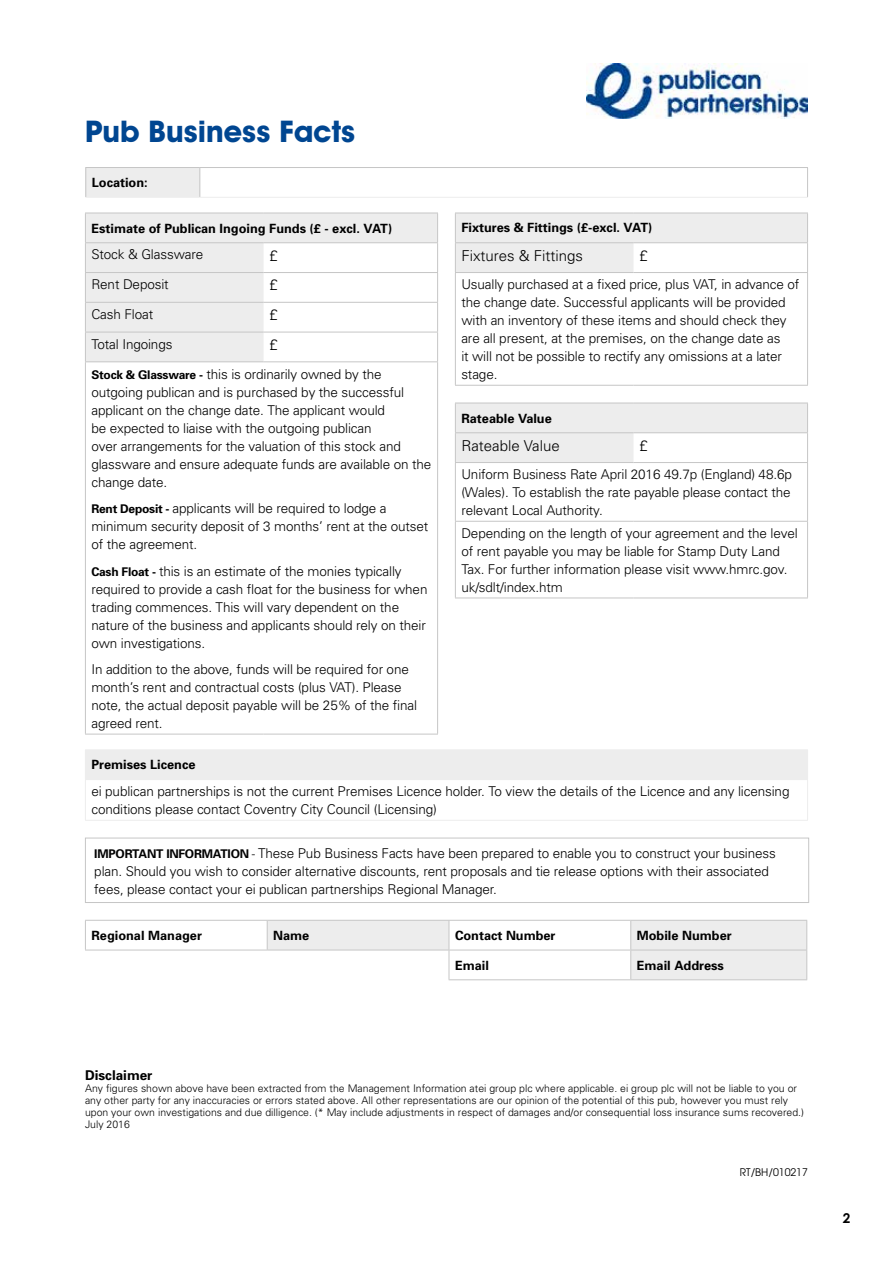
<style>
.page{position:relative;width:893px;height:1263px;background:#fff}
.page>*{position:absolute;margin:0;border:0;box-sizing:border-box;transform-origin:0 0}
.t1{font:700 30px "Avant Garde IT Cby BT";color:#004691}
.t2{font:300 15px "Univers";color:#000}
.t3{font:300 13.5px/18px "Univers";letter-spacing:-.01em;color:#000}
.t4{font:700 13.5px "Univers";color:#000}
.t5{font:700 13.5px "Century Gothic";color:#000}
.t6{font:700 12.75px "Univers";color:#000}
.t7{font:300 10.5px/12px "Univers";color:#000}
.t8{font:10.5px "ITC Avant Garde Pro";color:#000}
.s1{font-weight:700;font-size:12px}
.s2{font-size:12px}
</style>
<div class="page">
<img style="left:587px;top:64px;width:221px;height:55px">
<svg style="left:86px;top:214px;width:351px;height:147px;fill:#ededed"></svg>
<hr style="left:85px;top:213px;width:179px;height:1px;background:#c6c6c6">
<hr style="left:264px;top:213px;width:174px;height:1px;background:#c6c6c6">
<hr style="left:85px;top:242px;width:179px;height:1px;background:#c6c6c6">
<hr style="left:264px;top:242px;width:174px;height:1px;background:#c6c6c6">
<hr style="left:85px;top:272px;width:179px;height:1px;background:#c6c6c6">
<hr style="left:264px;top:272px;width:174px;height:1px;background:#c6c6c6">
<hr style="left:85px;top:302px;width:179px;height:1px;background:#c6c6c6">
<hr style="left:264px;top:302px;width:174px;height:1px;background:#c6c6c6">
<hr style="left:85px;top:332px;width:179px;height:1px;background:#c6c6c6">
<svg style="left:85px;top:214px;width:1px;height:147px"></svg>
<hr style="left:264px;top:332px;width:174px;height:1px;background:#c6c6c6">
<svg style="left:437px;top:214px;width:1px;height:147px"></svg>
<hr style="left:85px;top:361px;width:179px;height:1px;background:#c6c6c6">
<hr style="left:85px;top:362px;width:1px;height:372px;background:#c6c6c6">
<hr style="left:264px;top:361px;width:174px;height:1px;background:#c6c6c6">
<hr style="left:437px;top:362px;width:1px;height:372px;background:#c6c6c6">
<hr style="left:85px;top:734px;width:179px;height:1px;background:#c6c6c6">
<hr style="left:264px;top:734px;width:174px;height:1px;background:#c6c6c6">
<svg style="left:455px;top:213px;width:353px;height:59px"></svg>
<hr style="left:455px;top:272px;width:178px;height:1px;background:#c6c6c6">
<hr style="left:455px;top:273px;width:1px;height:112px;background:#c6c6c6">
<hr style="left:633px;top:272px;width:175px;height:1px;background:#c6c6c6">
<hr style="left:807px;top:273px;width:1px;height:112px;background:#c6c6c6">
<hr style="left:455px;top:385px;width:178px;height:1px;background:#c6c6c6">
<hr style="left:633px;top:385px;width:175px;height:1px;background:#c6c6c6">
<svg style="left:455px;top:403px;width:353px;height:59px"></svg>
<hr style="left:455px;top:462px;width:178px;height:1px;background:#c6c6c6">
<hr style="left:455px;top:463px;width:1px;height:58px;background:#c6c6c6">
<hr style="left:633px;top:462px;width:175px;height:1px;background:#c6c6c6">
<hr style="left:807px;top:463px;width:1px;height:58px;background:#c6c6c6">
<hr style="left:455px;top:521px;width:178px;height:1px;background:#c6c6c6">
<hr style="left:455px;top:522px;width:1px;height:76px;background:#c6c6c6">
<hr style="left:633px;top:521px;width:175px;height:1px;background:#c6c6c6">
<hr style="left:807px;top:522px;width:1px;height:76px;background:#c6c6c6">
<hr style="left:455px;top:598px;width:178px;height:1px;background:#c6c6c6">
<hr style="left:633px;top:598px;width:175px;height:1px;background:#c6c6c6">
<div style="left:85px;top:750px;width:722px;height:29px;background:#ededed"></div>
<hr style="left:85px;top:749px;width:723px;height:1px;background:#ededed">
<svg style="left:807px;top:750px;width:1px;height:29px"></svg>
<hr style="left:85px;top:779px;width:723px;height:1px;background:#ededed">
<hr style="left:85px;top:780px;width:1px;height:40px;background:#ededed">
<hr style="left:807px;top:780px;width:1px;height:40px;background:#ededed">
<hr style="left:85px;top:820px;width:723px;height:1px;background:#ededed">
<div style="left:85px;top:838px;width:724px;height:65px;border:1px solid #c6c6c6"></div>
<hr style="left:85px;top:920px;width:182px;height:1px;background:#c6c6c6">
<svg style="left:85px;top:921px;width:1px;height:29px"></svg>
<hr style="left:85px;top:950px;width:182px;height:1px;background:#c6c6c6">
<svg style="left:267px;top:920px;width:540px;height:60px"></svg>
<hr style="left:449px;top:979px;width:182px;height:1px;background:#c6c6c6">
<hr style="left:631px;top:979px;width:176px;height:1px;background:#c6c6c6">
<div style="left:86px;top:168px;width:114px;height:29px;background:#ededed"></div>
<hr style="left:85px;top:197px;width:115px;height:1px;background:#ededed">
<hr style="left:200px;top:197px;width:608px;height:1px;background:#ededed">
<hr style="left:85px;top:167px;width:115px;height:1px;background:#c6c6c6">
<svg style="left:85px;top:168px;width:1px;height:29px"></svg>
<hr style="left:200px;top:167px;width:608px;height:1px;background:#c6c6c6">
<svg style="left:199px;top:168px;width:1px;height:29px"></svg>
<svg style="left:807px;top:168px;width:1px;height:29px"></svg>
<h1 class="t1" style="left:85px;top:113px;width:272px">Pub Business Facts</h1>
<p class="t6" style="left:92px;top:175px;width:57px">Location:</p>
<p class="t6" style="left:91px;top:221px;width:302px">Estimate of Publican Ingoing Funds (£ - excl. VAT)</p>
<p class="t3" style="left:91px;top:246px;width:113px">Stock &amp; Glassware</p>
<p class="t2" style="left:270px;top:246px;width:10px">£</p>
<p class="t3" style="left:91px;top:275px;width:79px">Rent Deposit</p>
<p class="t2" style="left:270px;top:276px;width:10px">£</p>
<p class="t3" style="left:91px;top:305px;width:63px">Cash Float</p>
<p class="t2" style="left:270px;top:306px;width:10px">£</p>
<p class="t3" style="left:91px;top:335px;width:83px">Total Ingoings</p>
<p class="t2" style="left:270px;top:336px;width:10px">£</p>
<p class="t3" style="left:91px;top:365px;width:341px"><span class="s1">Stock &amp; Glassware -</span> this is ordinarily owned by the outgoing publican and is purchased by the successful applicant on the change date. The applicant would<br>be expected to liaise with the outgoing publican<br>over arrangements for the valuation of this stock and glassware and ensure adequate funds are available on the change date.</p>
<p class="t3" style="left:91px;top:499px;width:338px"><span class="s1">Rent Deposit -</span> applicants will be required to lodge a minimum security deposit of 3 months’ rent at the outset of the agreement.</p>
<p class="t3" style="left:91px;top:562px;width:338px"><span class="s1">Cash Float -</span> this is an estimate of the monies typically required to provide a cash float for the business for when trading commences. This will vary dependent on the nature of the business and applicants should rely on their own investigations.</p>
<p class="t3" style="left:91px;top:660px;width:327px">In addition to the above, funds will be required for one month’s rent and contractual costs (plus VAT). Please note, the actual deposit payable will be 25% of the final agreed rent.</p>
<p class="t6" style="left:461px;top:220px;width:193px">Fixtures &amp; Fittings (£-excl. VAT)</p>
<p class="t2" style="left:461px;top:246px;width:123px">Fixtures &amp; Fittings</p>
<p class="t2" style="left:639px;top:246px;width:10px">£</p>
<p class="t3" style="left:461px;top:275px;width:339px">Usually purchased at a fixed price, plus VAT, in advance of the change date. Successful applicants will be provided with an inventory of these items and should check they are all present, at the premises, on the change date as<br>it will not be possible to rectify any omissions at a later stage.</p>
<p class="t6" style="left:461px;top:410px;width:92px">Rateable Value</p>
<p class="t2" style="left:461px;top:436px;width:100px">Rateable Value</p>
<p class="t2" style="left:639px;top:436px;width:10px">£</p>
<p class="t3" style="left:461px;top:465px;width:332px;text-align:justify">Uniform Business Rate April 2016 49.7p (England) 48.6p (Wales). To establish the rate payable please contact the relevant Local Authority.</p>
<p class="t3" style="left:461px;top:524px;width:338px">Depending on the length of your agreement and the level of rent payable you may be liable for Stamp Duty Land Tax. For further information please visit www.hmrc.gov. uk/sdlt/index.htm</p>
<p class="t6" style="left:91px;top:757px;width:106px">Premises Licence</p>
<p class="t3" style="left:91px;top:782px;width:700px">ei publican partnerships is not the current Premises Licence holder. To view the details of the Licence and any licensing conditions please contact Coventry City Council (Licensing)</p>
<p class="t3" style="left:94px;top:844px;width:683px"><span class="s1">IMPORTANT INFORMATION</span> <span class="s2">-</span> These Pub Business Facts have been prepared to enable you to construct your business plan. Should you wish to consider alternative discounts, rent proposals and tie release options with their associated fees, please contact your ei publican partnerships Regional Manager.</p>
<p class="t6" style="left:91px;top:927px;width:112px">Regional Manager</p>
<p class="t6" style="left:273px;top:927px;width:38px">Name</p>
<p class="t6" style="left:455px;top:927px;width:102px">Contact Number</p>
<p class="t6" style="left:637px;top:927px;width:96px">Mobile Number</p>
<p class="t6" style="left:455px;top:957px;width:36px">Email</p>
<p class="t6" style="left:637px;top:957px;width:89px">Email Address</p>
<p class="t4" style="left:85px;top:1067px;width:69px">Disclaimer</p>
<p class="t7" style="left:85px;top:1082px;width:720px">Any figures shown above have been extracted from the Management Information atei group plc where applicable. ei group plc will not be liable to you or any other party for any inaccuracies or errors stated above. All other representations are our opinion of the potential of this pub, however you must rely upon your own investigations and due dilligence. (* May include adjustments in respect of damages and/or consequential loss insurance sums recovered.)<br>July 2016</p>
<p class="t8" style="left:740px;top:1166px;width:70px">RT/BH/010217</p>
<p class="t5" style="left:843px;top:1210px;width:9px">2</p>
</div>
